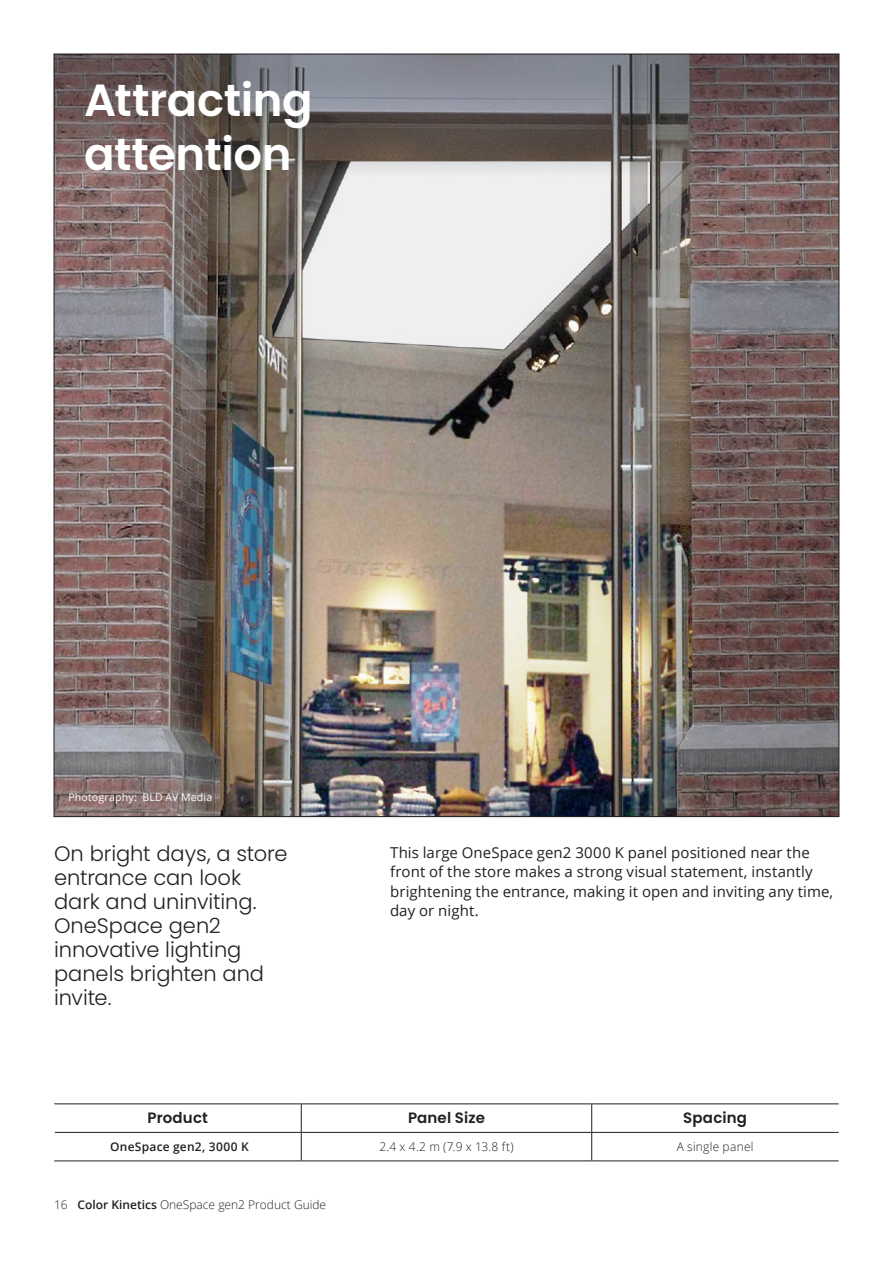
<style>
.page{position:relative;width:893px;height:1263px;background:#fff}
.page>*{position:absolute;margin:0;border:0;box-sizing:border-box;transform-origin:0 0}
.Showcase_heading{font:600 45px/54px "Poppins";letter-spacing:-.01em;color:#fff}
.Showcase_Intro_Paragraph{font:300 21px/24px "Poppins";color:#231f20}
.Body_Copy{font:15px/19.5px "Open Sans";letter-spacing:.005em;color:#231f20}
.Body_copy_for_tables{font:600 15px "Poppins";letter-spacing:.01em;color:#231f20}
.Body_Copy-2{font:300 12px "Open Sans";color:#231f20}
.Body_Copy-3{font:600 12px "Open Sans";letter-spacing:.025em;color:#231f20}
.Body_Copy-4{font:300 12px "Open Sans";letter-spacing:.02em;color:#231f20}
._01_Body_Copy{font:10.5px "Open Sans";letter-spacing:.02em;color:#fff}
.s1{font-weight:600}
</style>
<div class="page">
<img style="left:56px;top:176px;width:781px;height:639px">
<svg style="left:54px;top:54px;width:785px;height:122px;background:#706869"></svg>
<hr style="left:54px;top:1103px;width:247px;height:1px;background:#231f20">
<hr style="left:301px;top:1103px;width:291px;height:1px;background:#231f20">
<hr style="left:55px;top:1132px;width:246px;height:1px;background:#231f20">
<hr style="left:301px;top:1132px;width:291px;height:1px;background:#231f20">
<svg style="left:301px;top:1104px;width:1px;height:56px"></svg>
<svg style="left:591px;top:1104px;width:1px;height:56px"></svg>
<hr style="left:54px;top:1160px;width:247px;height:1px;background:#231f20">
<hr style="left:301px;top:1160px;width:291px;height:1px;background:#231f20">
<hr style="left:592px;top:1160px;width:247px;height:1px;background:#231f20">
<hr style="left:592px;top:1103px;width:247px;height:1px;background:#231f20">
<hr style="left:592px;top:1132px;width:247px;height:1px;background:#231f20">
<p class="Showcase_heading" style="left:84px;top:73px;width:230px">Attracting attention</p>
<p class="_01_Body_Copy" style="left:68px;top:790px;width:145px">Photography: BLD AV Media</p>
<p class="Showcase_Intro_Paragraph" style="left:54px;top:842px;width:235px">On bright days, a store entrance can look dark and uninviting.<br>OneSpace gen2 innovative lighting panels brighten and invite.</p>
<p class="Body_Copy" style="left:390px;top:842px;width:445px">This large OneSpace gen2 3000 K panel positioned near the front of the store makes a strong visual statement, instantly brightening the entrance, making it open and inviting any time, day or night.</p>
<p class="Body_copy_for_tables" style="left:148px;top:1109px;width:62px">Product</p>
<p class="Body_copy_for_tables" style="left:408px;top:1109px;width:78px">Panel Size</p>
<p class="Body_copy_for_tables" style="left:683px;top:1109px;width:65px">Spacing</p>
<p class="Body_Copy-3" style="left:110px;top:1139px;width:140px">OneSpace gen2, 3000 K</p>
<p class="Body_Copy-2" style="left:379px;top:1139px;width:136px">2.4 x 4.2 m (7.9 x 13.8 ft)</p>
<p class="Body_Copy-4" style="left:677px;top:1139px;width:78px">A single panel</p>
<p class="Body_Copy-2" style="left:54px;top:1197px;width:15px">16</p>
<p class="Body_Copy-2" style="left:78px;top:1197px;width:250px"><span class="s1">Color Kinetics</span> OneSpace gen2 Product Guide</p>
</div>
